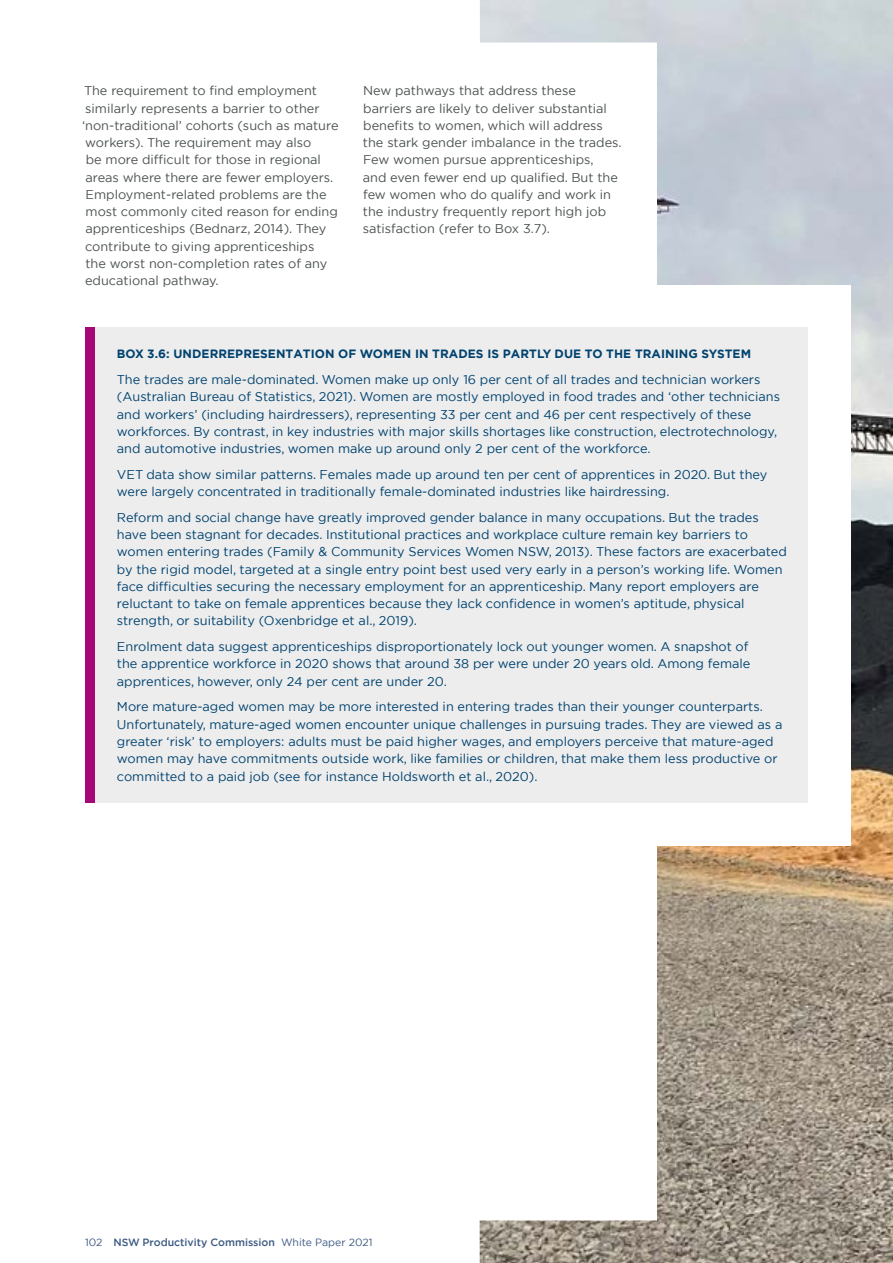
<style>
.page{position:relative;width:893px;height:1263px;background:#fff}
.page>*{position:absolute;margin:0;border:0;box-sizing:border-box;transform-origin:0 0}
.t1{font:12.75px/17.2px "Gotham";color:#00426f}
.t2{font:12.75px/17.2px "Gotham";color:#4b5151}
.t3{font:700 12px "Gotham";letter-spacing:.005em;color:#00426f}
.t4{font:500 10.5px "Gotham";color:#3c5982}
.s1{font-weight:400}
</style>
<div class="page">
<img style="left:480px;top:0;width:413px;height:1263px">
<div style="left:554px;top:285px;width:296px;height:561px;background:#fff"></div>
<div style="left:85px;top:328px;width:11px;height:475px;background:#a50776"></div>
<div style="left:96px;top:328px;width:712px;height:475px;background:#ededed"></div>
<p class="t2" style="left:82px;top:82px;width:258px">The requirement to find employment similarly represents a barrier to other ‘non-traditional’ cohorts (such as mature workers). The requirement may also<br>be more difficult for those in regional areas where there are fewer employers.<br>Employment-related problems are the most commonly cited reason for ending apprenticeships (Bednarz, 2014). They contribute to giving apprenticeships<br>the worst non-completion rates of any educational pathway.</p>
<p class="t2" style="left:363px;top:82px;width:261px">New pathways that address these barriers are likely to deliver substantial benefits to women, which will address the stark gender imbalance in the trades.<br>Few women pursue apprenticeships,<br>and even fewer end up qualified. But the few women who do qualify and work in the industry frequently report high job satisfaction (refer to Box 3.7).</p>
<p class="t3" style="left:117px;top:346px;width:636px">BOX 3.6: UNDERREPRESENTATION OF WOMEN IN TRADES IS PARTLY DUE TO THE TRAINING SYSTEM</p>
<p class="t1" style="left:117px;top:371px;width:665px">The trades are male-dominated. Women make up only 16 per cent of all trades and technician workers (Australian Bureau of Statistics, 2021). Women are mostly employed in food trades and ‘other technicians and workers’ (including hairdressers), representing 33 per cent and 46 per cent respectively of these workforces. By contrast, in key industries with major skills shortages like construction, electrotechnology, and automotive industries, women make up around only 2 per cent of the workforce.</p>
<p class="t1" style="left:117px;top:465px;width:652px">VET data show similar patterns. Females made up around ten per cent of apprentices in 2020. But they were largely concentrated in traditionally female-dominated industries like hairdressing.</p>
<p class="t1" style="left:117px;top:508px;width:671px">Reform and social change have greatly improved gender balance in many occupations. But the trades have been stagnant for decades. Institutional practices and workplace culture remain key barriers to women entering trades (Family &amp; Community Services Women NSW, 2013). These factors are exacerbated by the rigid model, targeted at a single entry point best used very early in a person’s working life. Women face difficulties securing the necessary employment for an apprenticeship. Many report employers are reluctant to take on female apprentices because they lack confidence in women’s aptitude, physical strength, or suitability (Oxenbridge et al., 2019).</p>
<p class="t1" style="left:117px;top:638px;width:635px">Enrolment data suggest apprenticeships disproportionately lock out younger women. A snapshot of the apprentice workforce in 2020 shows that around 38 per were under 20 years old. Among female apprentices, however, only 24 per cent are under 20.</p>
<p class="t1" style="left:117px;top:698px;width:667px">More mature-aged women may be more interested in entering trades than their younger counterparts.<br>Unfortunately, mature-aged women encounter unique challenges in pursuing trades. They are viewed as a greater ‘risk’ to employers: adults must be paid higher wages, and employers perceive that mature-aged women may have commitments outside work, like families or children, that make them less productive or committed to a paid job (see for instance Holdsworth et al., 2020).</p>
<p class="t4" style="left:85px;top:1235px;width:289px"><span class="s1">102</span> NSW Productivity Commission <span class="s1">White Paper 2021</span></p>
</div>
